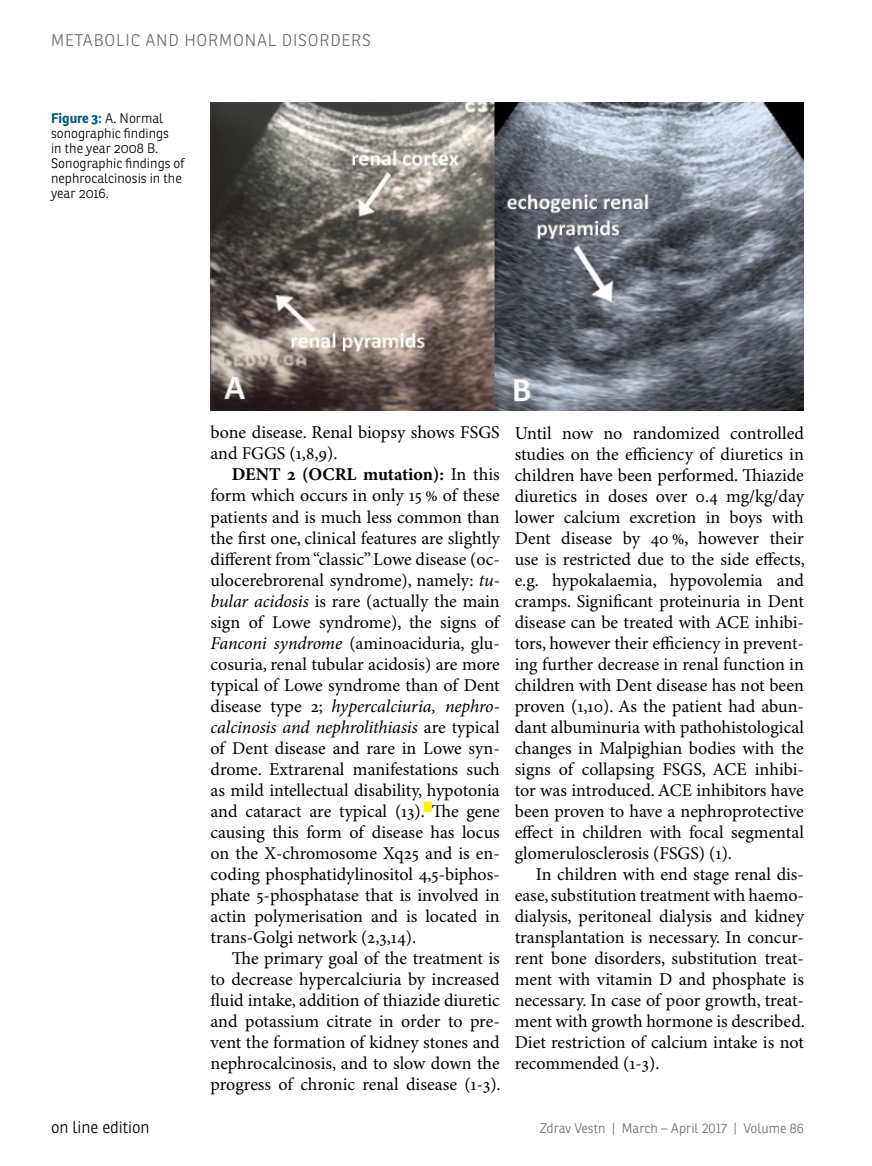
<style>
.page{position:relative;width:872px;height:1166px;background:#fff}
.page>*{position:absolute;margin:0;border:0;box-sizing:border-box;transform-origin:0 0}
.t1{font:18px/21px "Minion Pro";color:#000;text-align:justify}
.t2{font:300 16.5px "Ronnia";letter-spacing:.05em;color:#6d6e71}
.t3{font:300 16.5px "Ronnia";color:#000}
.t4{font:300 13.5px/15px "Ronnia";color:#000}
.t5{font:300 13.5px "Ronnia";color:#6d6e71}
.s1{font-weight:700;color:#005b7f}
.s2{font-weight:700}
.s3{font-style:italic}
</style>
<div class="page">
<div style="left:424px;top:801px;width:8px;height:11px;background:#fff200"></div>
<img style="left:210px;top:102px;width:594px;height:308px">
<p class="t2" style="left:51px;top:30px;width:320px">Metabolic and hormonal disorders</p>
<p class="t4" style="left:51px;top:111px;width:136px"><span class="s1">Figure 3:</span> A. N ormal sonographic findings<br>in the year 2008 B.<br>Sonographic findings of nephrocalcinosis in the year 2016.</p>
<p class="t1" style="left:210px;top:423px;width:291px">bone disease. Renal biopsy shows FSGS and FGGS (1,8,9).</p>
<p class="t1" style="left:210px;top:465px;width:291px;text-indent:21px"><span class="s2">DENT 2 (OCRL mutation):</span> In this form which occurs in only 15 % of these patients and is much less common than the first one, clinical features are slightly different from “classic” Lowe disease (oc&shy;ulocerebrorenal syndrome), namely: <span class="s3">tu&shy;bular acidosis</span> is rare (actually the main sign of Lowe syndrome), the signs of <span class="s3">Fanconi syndrome</span> (aminoaciduria, glu&shy;cosuria, renal tubular acidosis) are more typical of Lowe syndrome than of Dent disease type 2; <span class="s3">hypercalciuria, nephro&shy;calcinosis and nephrolithiasis</span> are typical of Dent disease and rare in Lowe syn&shy;drome. Extrarenal manifestations such as mild intellectual disability, hypotonia and cataract are typical (13). The gene causing this form of disease has locus on the X-chromosome Xq25 and is en&shy;coding phosphatidylinositol 4,5-biphos&shy;phate 5-phosphatase that is involved in actin polymerisation and is located in trans-Golgi network (2,3,14).</p>
<p class="t1" style="left:210px;top:948px;width:292px;text-indent:21px">The primary goal of the treatment is to decrease hypercalciuria by increased fluid intake, addition of thiazide diuretic and potassium citrate in order to pre&shy;vent the formation of kidney stones and nephrocalcinosis, and to slow down the progress of chronic renal disease (1-3).</p>
<p class="t1" style="left:514px;top:423px;width:292px">Until now no randomized controlled studies on the efficiency of diuretics in children have been performed. Thiazide diuretics in doses over 0.4 mg/kg/day lower calcium excretion in boys with Dent disease by 40 %, however their use is restricted due to the side effects, e.g. hypokalaemia, hypovolemia and cramps. Significant proteinuria in Dent disease can be treated with ACE inhibi&shy;tors, however their efficiency in prevent&shy;ing further decrease in renal function in children with Dent disease has not been proven (1,10). As the patient had abun&shy;dant albuminuria with pathohistological changes in Malpighian bodies with the signs of collapsing FSGS, ACE inhibi&shy;tor was introduced. ACE inhibitors have been proven to have a nephroprotective effect in children with focal segmental glomerulosclerosis (FSGS) (1).</p>
<p class="t1" style="left:514px;top:864px;width:292px;text-indent:21px">In children with end stage renal dis&shy;ease, substitution treatment with haemo&shy;dialysis, peritoneal dialysis and kidney transplantation is necessary. In concur&shy;rent bone disorders, substitution treat&shy;ment with vitamin D and phosphate is necessary. In case of poor growth, treat&shy;ment with growth hormone is described.<br>Diet restriction of calcium intake is not recommended (1-3).</p>
<p class="t3" style="left:51px;top:1116px;width:100px">on line edition</p>
<p class="t5" style="left:539px;top:1119px;width:266px">Zdrav Vestn | March – April 2017 | Volume 86</p>
</div>
